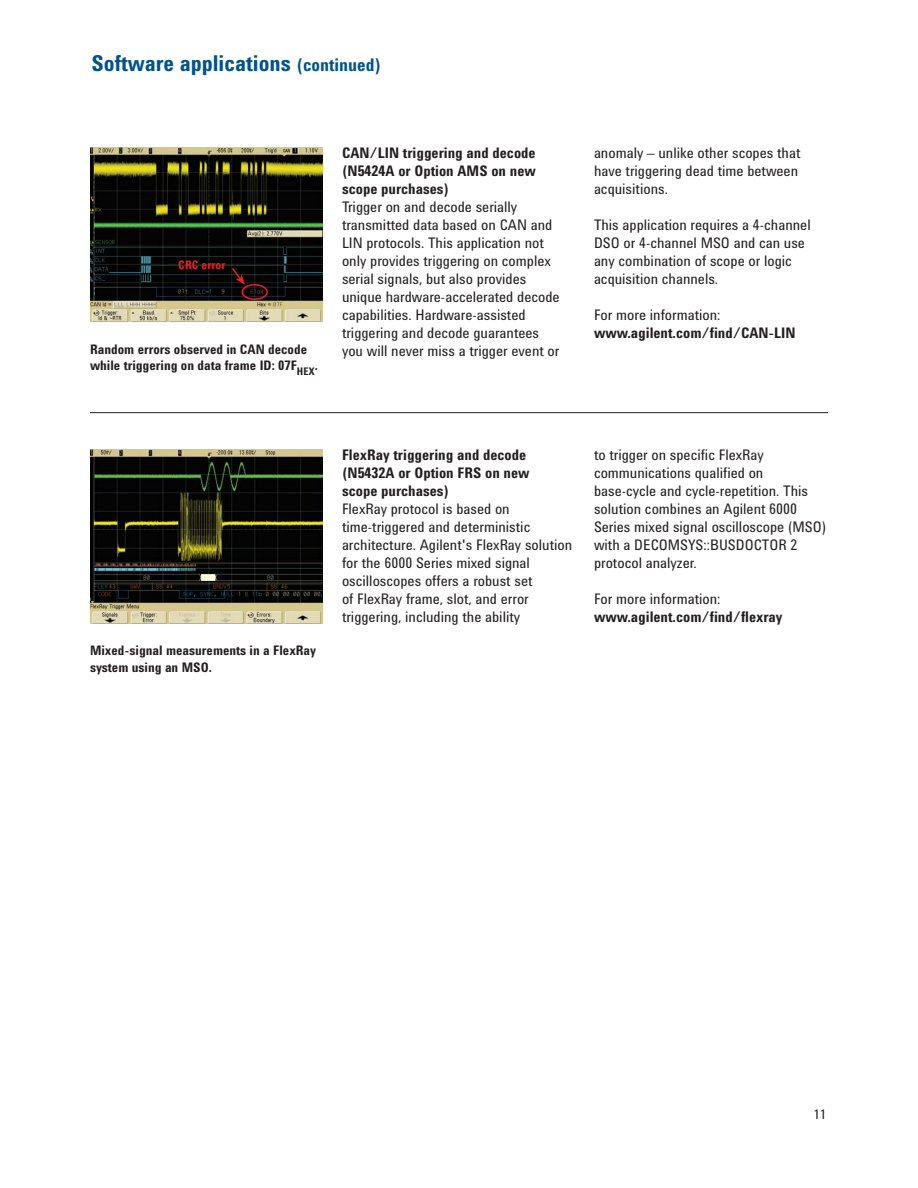
<style>
.page{position:relative;width:918px;height:1188px;background:#fff}
.page>*{position:absolute;margin:0;border:0;box-sizing:border-box;transform-origin:0 0}
.t1{font:700 22.5px "Agilent Condensed CFF";color:#00538e}
.t2{font:15px/18px "Agilent Condensed CFF";color:#231f20}
.t3{font:700 15px/18px "Agilent Condensed CFF";color:#231f20;text-align:justify}
.t4{font:700 13.5px/16.5px "Agilent Condensed CFF";color:#231f20}
.t5{font:13.5px "Agilent Condensed CFF";color:#231f20}
.t6{font:700 12px "Agilent Condensed CFF";color:#ed2024}
.s1{font-size:18px}
</style>
<div class="page">
<img style="left:90px;top:148px;width:232px;height:174px">
<svg style="left:230px;top:266px;width:39px;height:35px"></svg>
<img style="left:90px;top:450px;width:232px;height:174px">
<hr style="left:90px;top:412px;width:738px;height:1px;background:#231f20">
<h1 class="t1" style="left:92px;top:55px;width:291px">Software applications <span class="s1">(continued)</span></h1>
<p class="t6" style="left:178px;top:261px;width:49px">CRC error</p>
<p class="t4" style="left:90px;top:342px;width:229px">Random errors observed in CAN decode while triggering on data frame ID: 07F<sub>HEX</sub>.</p>
<p class="t3" style="left:342px;top:146px;width:195px">CAN/LIN triggering and decode (N5424A or Option AMS on new scope purchases)</p>
<p class="t2" style="left:342px;top:200px;width:219px">Trigger on and decode serially transmitted data based on CAN and LIN protocols. This application not only provides triggering on complex serial signals, but also provides unique hardware-accelerated decode capabilities. Hardware-assisted triggering and decode guarantees you will never miss a trigger event or</p>
<p class="t2" style="left:594px;top:146px;width:208px">anomaly – unlike other scopes that have triggering dead time between acquisitions.</p>
<p class="t2" style="left:594px;top:218px;width:218px">This application requires a 4-channel<br>DSO or 4-channel MSO and can use any combination of scope or logic acquisition channels.</p>
<p class="t2" style="left:594px;top:308px;width:128px">For more information:</p>
<p class="t3" style="left:594px;top:326px;width:203px">www.agilent.com/find/CAN-LIN</p>
<p class="t4" style="left:90px;top:644px;width:228px">Mixed-signal measurements in a FlexRay system using an MSO.</p>
<p class="t3" style="left:342px;top:448px;width:189px;text-align:left">FlexRay triggering and decode (N5432A or Option FRS on new scope purchases)</p>
<p class="t2" style="left:342px;top:502px;width:232px">FlexRay protocol is based on time-triggered and deterministic architecture. Agilent's FlexRay solution for the 6000 Series mixed signal oscilloscopes offers a robust set<br>of FlexRay frame, slot, and error triggering, including the ability</p>
<p class="t2" style="left:594px;top:448px;width:234px">to trigger on specific FlexRay communications qualified on base-cycle and cycle-repetition. This solution combines an Agilent 6000<br>Series mixed signal oscilloscope (MSO) with a DECOMSYS::BUSDOCTOR 2 protocol analyzer.</p>
<p class="t2" style="left:594px;top:592px;width:128px">For more information:</p>
<p class="t3" style="left:594px;top:610px;width:190px">www.agilent.com/find/flexray</p>
<p class="t5" style="left:814px;top:1110px;width:14px">11</p>
</div>
